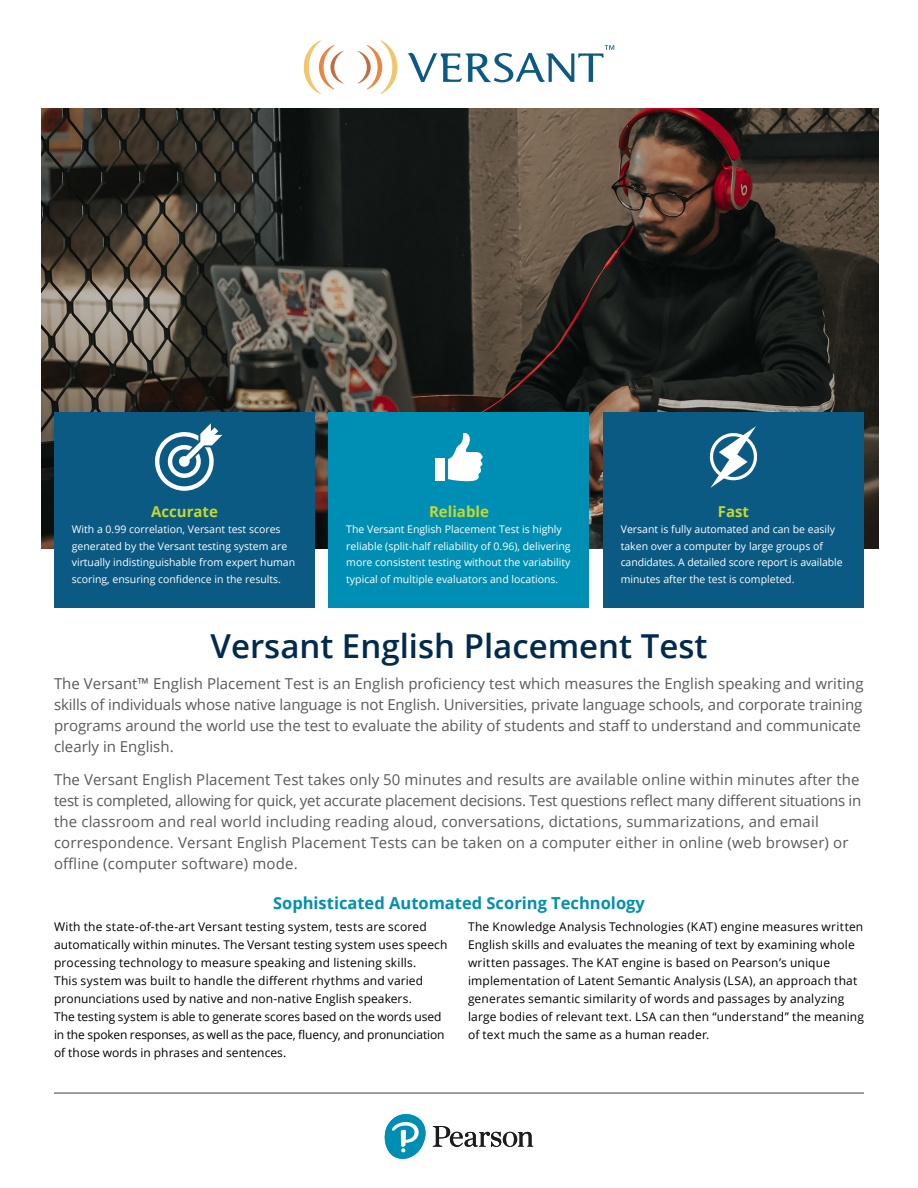
<style>
.page{position:relative;width:918px;height:1188px;background:#fff}
.page>*{position:absolute;margin:0;border:0;box-sizing:border-box;transform-origin:0 0}
.t1{font:600 33px "Open Sans";color:#002a4e}
.t2{font:700 16.5px "Open Sans";color:#008fb4}
.t3{font:15px/21px "Open Sans";color:#58595b}
.t4{font:700 15px "Open Sans";color:#c4d82e}
.t5{font:12px/18px "Open Sans";letter-spacing:.015em;color:#000}
.t6{font:10.5px/16.5px "Open Sans";color:#fff}
</style>
<div class="page">
<img style="left:41px;top:109px;width:837px;height:440px">
<svg style="left:357px;top:40px;width:40px;height:54px"></svg>
<svg style="left:304px;top:40px;width:40px;height:54px"></svg>
<svg style="left:407px;top:45px;width:207px;height:38px"></svg>
<div style="left:54px;top:412px;width:261px;height:196px;background:#0a5a84"></div>
<svg style="left:155px;top:423px;width:67px;height:68px"></svg>
<div style="left:328px;top:412px;width:262px;height:196px;background:#008fb4"></div>
<div style="left:435px;top:458px;width:10px;height:23px;background:#fff"></div>
<svg style="left:448px;top:432px;width:35px;height:50px"></svg>
<div style="left:603px;top:412px;width:261px;height:196px;background:#0a5a84"></div>
<svg style="left:709px;top:426px;width:49px;height:62px"></svg>
<svg style="left:384px;top:1114px;width:149px;height:45px"></svg>
<hr style="left:54px;top:1092px;width:810px;height:2px;background:#939598">
<p class="t4" style="left:151px;top:501px;width:68px">Accurate</p>
<p class="t6" style="left:72px;top:521px;width:225px">With a 0.99 correlation, Versant test scores generated by the Versant testing system are virtually indistinguishable from expert human scoring, ensuring confidence in the results.</p>
<p class="t4" style="left:429px;top:501px;width:61px">Reliable</p>
<p class="t6" style="left:346px;top:521px;width:226px">The Versant English Placement Test is highly reliable (split-half reliability of 0.96), delivering more consistent testing without the variability typical of multiple evaluators and locations.</p>
<p class="t4" style="left:718px;top:501px;width:33px">Fast</p>
<p class="t6" style="left:621px;top:521px;width:223px">Versant is fully automated and can be easily taken over a computer by large groups of candidates. A detailed score report is available minutes after the test is completed.</p>
<h1 class="t1" style="left:211px;top:624px;width:498px">Versant English Placement Test</h1>
<p class="t3" style="left:54px;top:673px;width:811px">The Versant™ English Placement Test is an English proficiency test which measures the English speaking and writing skills of individuals whose native language is not English. Universities, private language schools, and corporate training programs around the world use the test to evaluate the ability of students and staff to understand and communicate clearly in English.</p>
<p class="t3" style="left:54px;top:769px;width:809px">The Versant English Placement Test takes only 50 minutes and results are available online within minutes after the test is completed, allowing for quick, yet accurate placement decisions. Test questions reflect many different situations in the classroom and real world including reading aloud, conversations, dictations, summarizations, and email correspondence. Versant English Placement Tests can be taken on a computer either in online (web browser) or offline (computer software) mode.</p>
<h2 class="t2" style="left:273px;top:891px;width:373px">Sophisticated Automated Scoring Technology</h2>
<p class="t5" style="left:54px;top:917px;width:395px">With the state-of-the-art Versant testing system, tests are scored automatically within minutes. The Versant testing system uses speech processing technology to measure speaking and listening skills.<br>This system was built to handle the different rhythms and varied pronunciations used by native and non-native English speakers.<br>The testing system is able to generate scores based on the words used in the spoken responses, as well as the pace, fluency, and pronunciation of those words in phrases and sentences.</p>
<p class="t5" style="left:468px;top:917px;width:398px">The Knowledge Analysis Technologies (KAT) engine measures written English skills and evaluates the meaning of text by examining whole written passages. The KAT engine is based on Pearson’s unique implementation of Latent Semantic Analysis (LSA), an approach that generates semantic similarity of words and passages by analyzing large bodies of relevant text. LSA can then “understand” the meaning of text much the same as a human reader.</p>
</div>
